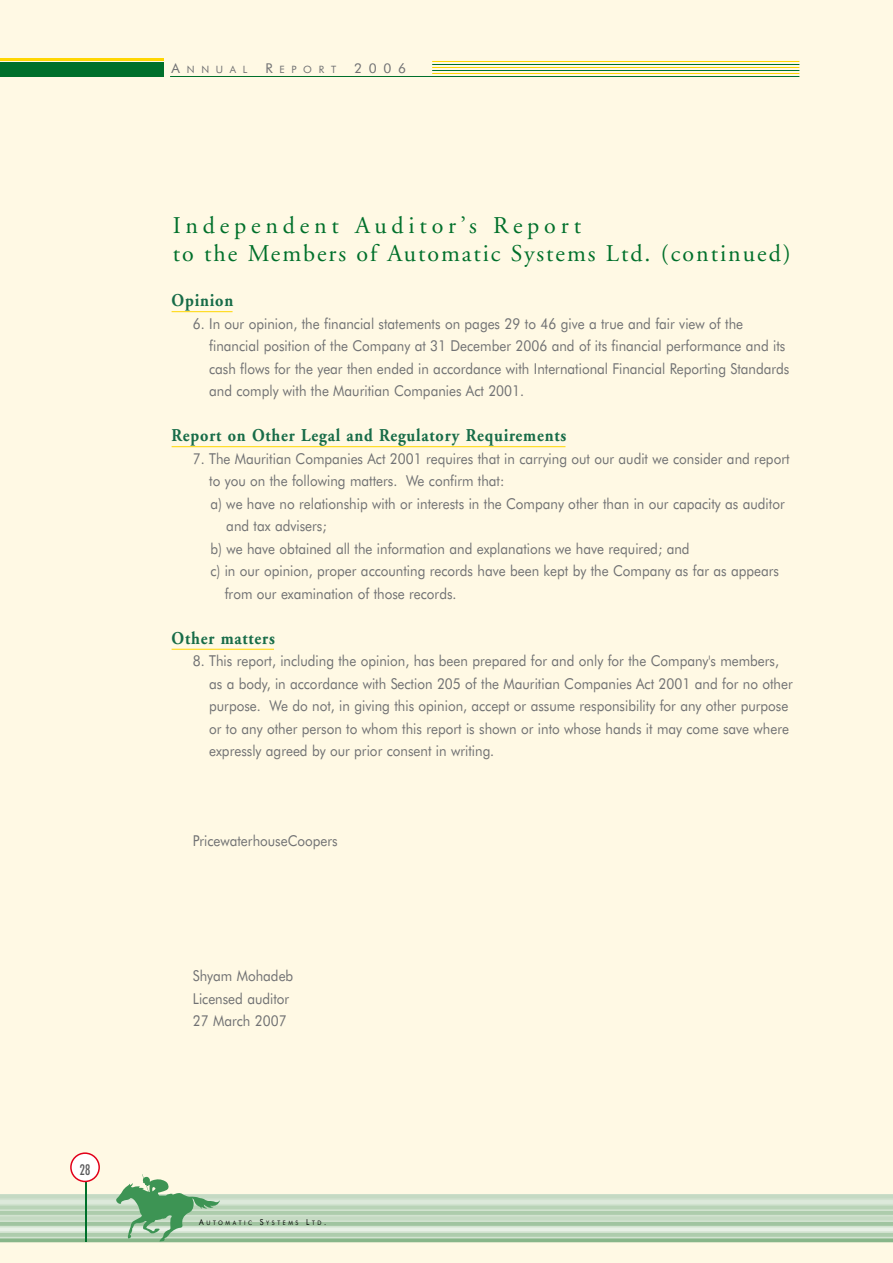
<style>
.page{position:relative;width:893px;height:1263px;background:#fff9e4}
.page>*{position:absolute;margin:0;border:0;box-sizing:border-box;transform-origin:0 0}
.t1{font:24px/28.8px "Adobe Garamond";letter-spacing:.085em;color:#00702b}
.t2{font:700 18px "Adobe Garamond";letter-spacing:.05em;color:#176c48;scale:.9 1}
.t3{font:15px/22.5px "Futura BT";color:#707173;scale:.9 1}
.t4{font:500 condensed 15px "Futura BT";color:#58585a;scale:.9 1}
.t5{font:13.5px "Futura BT";color:#707173}
.t6{font:10.2px "Futura BT";letter-spacing:.665em;color:#707173}
.t7{font:6.15px "Futura BT";letter-spacing:.465em;color:#000;scale:.9 1}
.s1{font-size:13.5px}
.s2{font-size:8.25px}
</style>
<div class="page">
<div style="left:0;top:1194px;width:893px;height:48px;background:#d1e2cf"></div>
<hr style="left:0;top:1194px;width:893px;height:4px;background:#c5dac3">
<hr style="left:0;top:1200px;width:893px;height:4px;background:#dde9db">
<svg style="left:0;top:1205px;width:892px;height:4px;fill:#b9d3b7"></svg>
<hr style="left:0;top:1211px;width:893px;height:4px;background:#adccac">
<hr style="left:0;top:1216px;width:893px;height:4px;background:#c5dac3">
<hr style="left:0;top:1222px;width:893px;height:4px;background:#a0c4a0">
<hr style="left:0;top:1227px;width:893px;height:4px;background:#e8f0e6">
<hr style="left:0;top:1233px;width:893px;height:4px;background:#adccac">
<svg style="left:0;top:1238px;width:892px;height:4px;background:#8fba90"></svg>
<svg style="left:116px;top:1174px;width:104px;height:67px"></svg>
<hr style="left:170px;top:76px;width:629px;height:1px;background:#00702b">
<hr style="left:432px;top:73px;width:367px;height:1px;background:#ffd600">
<hr style="left:432px;top:70px;width:367px;height:1px;background:#00702b">
<hr style="left:432px;top:67px;width:367px;height:1px;background:#ffd600">
<hr style="left:432px;top:64px;width:367px;height:1px;background:#00702b">
<hr style="left:432px;top:61px;width:367px;height:1px;background:#ffd600">
<div style="left:0;top:62px;width:164px;height:15px;background:#00702b"></div>
<hr style="left:0;top:58px;width:164px;height:3px;background:#ffd600">
<hr style="left:85px;top:1177px;width:1px;height:65px;background:#00702b">
<div style="left:71px;top:1153px;width:28px;height:28px;background:#fff;border-radius:50%"></div>
<div style="left:70px;top:1152px;width:30px;height:30px;border:2px solid #e2001a;border-radius:50%"></div>
<hr style="left:172px;top:311px;width:61px;height:1px;background:#ffd600">
<hr style="left:172px;top:446px;width:393px;height:1px;background:#ffd600">
<hr style="left:172px;top:649px;width:102px;height:1px;background:#ffd600">
<p class="t4" style="left:80px;top:1160px;width:12px">28</p>
<p class="t6" style="left:172px;top:63px;width:77px"><span class="s1">A</span>nnual</p>
<p class="t6" style="left:265px;top:63px;width:72px"><span class="s1">R</span>eport</p>
<p class="t5" style="left:354px;top:60px;width:54px">2006</p>
<h1 class="t1" style="left:173px;top:211px;width:619px">Independent Auditor’s Report<br>to the Members of Automatic Systems Ltd. (continued)</h1>
<p class="t2" style="left:172px;top:291px;width:70px">Opinion</p>
<p class="t3" style="left:209px;top:312px;width:646px;text-indent:-16px">6. In our opinion, the financial statements on pages 29 to 46 give a true and fair view of the financial position of the Company at 31 December 2006 and of its financial performance and its cash flows for the year then ended in accordance with International Financial Reporting Standards and comply with the Mauritian Companies Act 2001.</p>
<p class="t2" style="left:172px;top:426px;width:440px">Report on Other Legal and Regulatory Requirements</p>
<p class="t3" style="left:193px;top:447px;width:664px">7. The Mauritian Companies Act 2001 requires that in carrying out our audit we consider and report</p>
<p class="t3" style="left:209px;top:470px;width:330px">to you on the following matters. We confirm that:</p>
<p class="t3" style="left:210px;top:492px;width:640px">a) we have no relationship with or interests in the Company other than in our capacity as auditor</p>
<p class="t3" style="left:226px;top:515px;width:113px">and tax advisers;</p>
<p class="t3" style="left:210px;top:537px;width:534px">b) we have obtained all the information and explanations we have required; and</p>
<p class="t3" style="left:210px;top:560px;width:633px">c) in our opinion, proper accounting records have been kept by the Company as far as appears</p>
<p class="t3" style="left:225px;top:582px;width:259px">from our examination of those records.</p>
<p class="t2" style="left:172px;top:628px;width:116px">Other matters</p>
<p class="t3" style="left:209px;top:650px;width:650px;text-indent:-16px">8. This report, including the opinion, has been prepared for and only for the Company's members, as a body, in accordance with Section 205 of the Mauritian Companies Act 2001 and for no other purpose. We do not, in giving this opinion, accept or assume responsibility for any other purpose or to any other person to whom this report is shown or into whose hands it may come save where expressly agreed by our prior consent in writing.</p>
<p class="t3" style="left:193px;top:830px;width:162px">PricewaterhouseCoopers</p>
<p class="t3" style="left:193px;top:965px;width:113px">Shyam Mohadeb<br>Licensed auditor<br>27 March 2007</p>
<p class="t7" style="left:199px;top:1219px;width:143px"><span class="s2">A</span>utomatic <span class="s2">S</span>ystems <span class="s2">L</span> td<span class="s2">.</span></p>
</div>
